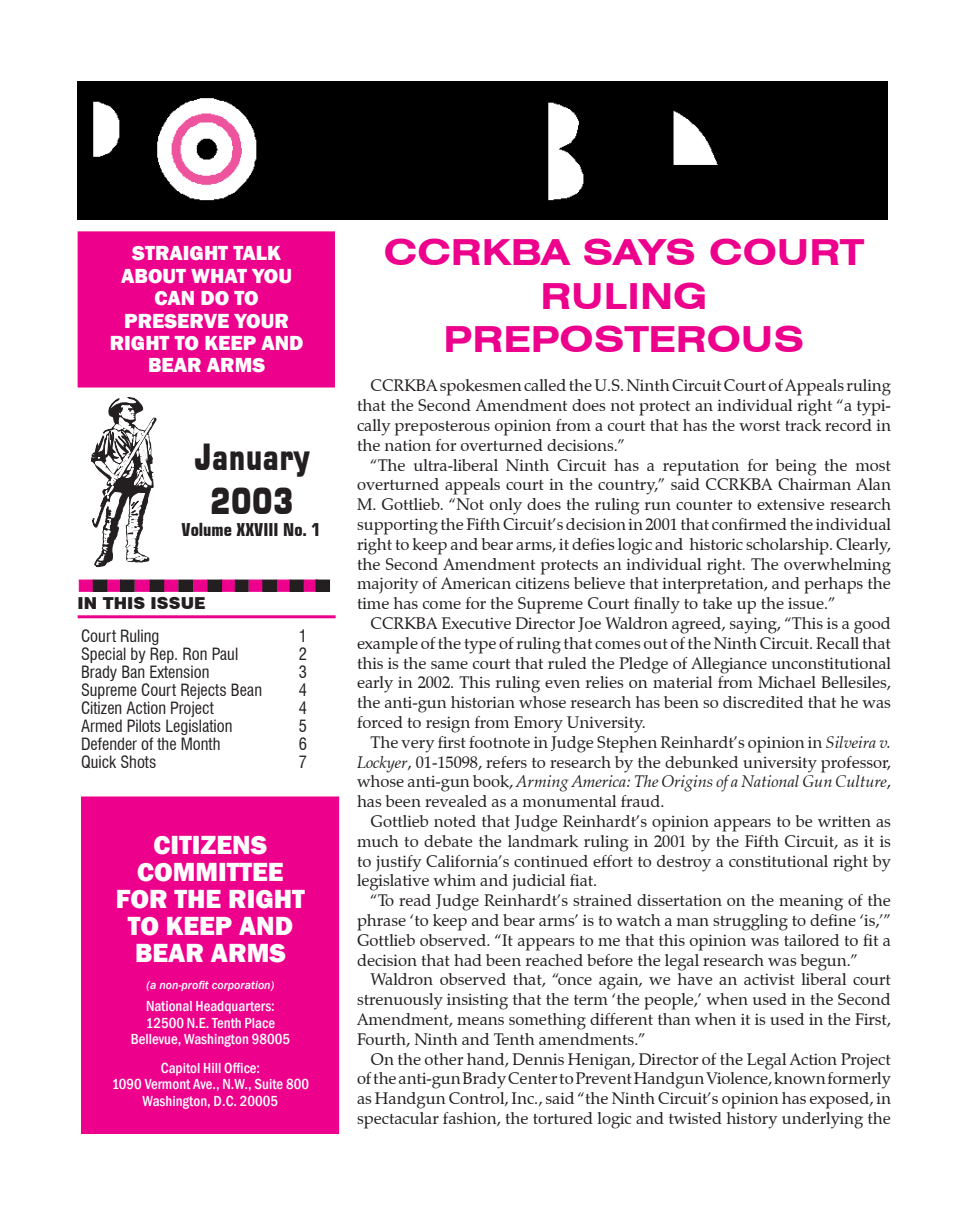
<style>
.page{position:relative;width:972px;height:1215px;background:#fff}
.page>*{position:absolute;margin:0;border:0;box-sizing:border-box;transform-origin:0 0}
.t1{font:700 expanded 36px/43.2px "Swiss 721 BT";color:#ec008c;text-align:center}
.t2{font:36px/43.2px "Square 721 Blk";color:#231f20;text-align:center;scale:.75 1}
.t3{font:800 27px/27px "Franklin Gothic";color:#fff;text-align:center}
.t4{font:800 21px/22.5px "Franklin Gothic";color:#fff;text-align:center}
.t5{font:700 condensed 18px "Square 721 BT";color:#231f20}
.t6{font:16.5px/19.8px "Zapf Calligraphic 801 BT";color:#231f20;text-align:justify}
.t7{font:condensed 16.5px "Swiss 721 BT";color:#231f20}
.t8{font:900 16.5px "Swiss 721 BT";color:#231f20}
.t9{font:500 condensed 15px/16.5px "Franklin Gothic";color:#fff;text-align:center}
.t10{font:italic 500 12px "Franklin Gothic";color:#fff}
.s1{font-style:italic}
</style>
<div class="page">
<div style="left:78px;top:231px;width:257px;height:157px;background:#ec008c;border:2px solid #ec008c"></div>
<div style="left:81px;top:796px;width:258px;height:338px;background:#ec008c"></div>
<svg style="left:91px;top:398px;width:65px;height:169px"></svg>
<img style="left:78px;top:81px;width:810px;height:139px">
<div style="left:79px;top:580px;width:14px;height:12px;background:#ec008c;border:1px solid #ec008c"></div>
<div style="left:107px;top:580px;width:14px;height:12px;background:#ec008c;border:1px solid #ec008c"></div>
<div style="left:135px;top:580px;width:15px;height:12px;background:#ec008c;border:1px solid #ec008c"></div>
<div style="left:164px;top:580px;width:14px;height:12px;background:#ec008c;border:1px solid #ec008c"></div>
<div style="left:193px;top:580px;width:15px;height:12px;background:#ec008c;border:1px solid #ec008c"></div>
<div style="left:221px;top:580px;width:14px;height:12px;background:#ec008c;border:1px solid #ec008c"></div>
<div style="left:248px;top:580px;width:15px;height:12px;background:#ec008c;border:1px solid #ec008c"></div>
<div style="left:276px;top:580px;width:15px;height:12px;background:#ec008c;border:1px solid #ec008c"></div>
<div style="left:93px;top:580px;width:14px;height:11px;background:#231f20"></div>
<div style="left:93px;top:580px;width:14px;height:12px;border:1px solid #231f20"></div>
<div style="left:121px;top:580px;width:13px;height:11px;background:#231f20"></div>
<div style="left:120px;top:580px;width:15px;height:12px;border:1px solid #231f20"></div>
<div style="left:150px;top:580px;width:14px;height:11px;background:#231f20"></div>
<div style="left:150px;top:580px;width:14px;height:12px;border:1px solid #231f20"></div>
<div style="left:179px;top:580px;width:13px;height:11px;background:#231f20"></div>
<div style="left:178px;top:580px;width:15px;height:12px;border:1px solid #231f20"></div>
<div style="left:208px;top:580px;width:14px;height:11px;background:#231f20"></div>
<div style="left:208px;top:580px;width:14px;height:12px;border:1px solid #231f20"></div>
<div style="left:235px;top:580px;width:13px;height:11px;background:#231f20"></div>
<div style="left:235px;top:580px;width:13px;height:12px;border:1px solid #231f20"></div>
<div style="left:263px;top:580px;width:13px;height:11px;background:#231f20"></div>
<div style="left:262px;top:580px;width:15px;height:12px;border:1px solid #231f20"></div>
<div style="left:290px;top:580px;width:14px;height:11px;background:#231f20"></div>
<div style="left:290px;top:580px;width:14px;height:12px;border:1px solid #231f20"></div>
<div style="left:304px;top:580px;width:14px;height:12px;background:#ec008c;border:1px solid #ec008c"></div>
<hr style="left:78px;top:615px;width:258px;height:3px;background:#ec008c">
<div style="left:316px;top:580px;width:14px;height:11px;background:#231f20"></div>
<div style="left:316px;top:580px;width:14px;height:12px;border:1px solid #231f20"></div>
<p class="t4" style="left:110px;top:242px;width:195px">STRAIGHT TALK<br>ABOUT WHAT YOU<br>CAN DO TO<br>PRESERVE YOUR<br>RIGHT TO KEEP AND<br>BEAR ARMS</p>
<h1 class="t2" style="left:194px;top:436px;width:155px">January<br>2003</h1>
<p class="t5" style="left:182px;top:519px;width:140px">Volume XXVIII No. 1</p>
<p class="t8" style="left:78px;top:593px;width:130px">IN THIS ISSUE</p>
<p class="t7" style="left:81px;top:626px;width:80px">Court Ruling</p>
<p class="t7" style="left:299px;top:626px;width:10px">1</p>
<p class="t7" style="left:81px;top:644px;width:159px">Special by Rep. Ron Paul</p>
<p class="t7" style="left:299px;top:644px;width:10px">2</p>
<p class="t7" style="left:81px;top:662px;width:130px">Brady Ban Extension</p>
<p class="t7" style="left:299px;top:662px;width:10px">3</p>
<p class="t7" style="left:81px;top:680px;width:183px">Supreme Court Rejects Bean</p>
<p class="t7" style="left:299px;top:680px;width:10px">4</p>
<p class="t7" style="left:81px;top:698px;width:134px">Citizen Action Project</p>
<p class="t7" style="left:299px;top:698px;width:10px">4</p>
<p class="t7" style="left:81px;top:716px;width:153px">Armed Pilots Legislation</p>
<p class="t7" style="left:299px;top:716px;width:10px">5</p>
<p class="t7" style="left:81px;top:734px;width:141px">Defender of the Month</p>
<p class="t7" style="left:299px;top:734px;width:10px">6</p>
<p class="t7" style="left:81px;top:752px;width:77px">Quick Shots</p>
<p class="t7" style="left:299px;top:752px;width:10px">7</p>
<h2 class="t3" style="left:116px;top:832px;width:191px">CITIZENS<br>COMMITTEE<br>FOR THE RIGHT<br>TO KEEP AND<br>BEAR ARMS</h2>
<p class="t10" style="left:147px;top:978px;width:129px">(a non-profit corporation)</p>
<p class="t9" style="left:131px;top:998px;width:161px">National Headquarters:<br>12500 N.E. Tenth Place<br>Bellevue, Washington 98005</p>
<p class="t9" style="left:112px;top:1059px;width:199px">Capitol Hill Office:<br>1090 Vermont Ave., N.W., Suite 800<br>Washington, D.C. 20005</p>
<h1 class="t1" style="left:384px;top:231px;width:482px">CCRKBA SAYS COURT<br>RULING<br>PREPOSTEROUS</h1>
<p class="t6" style="left:357px;top:376px;width:536px;text-indent:13px">CCRKBA spokesmen called the U.S. Ninth Circuit Court of Appeals ruling that the Second Amendment does not protect an individual right “a typi&shy;cally preposterous opinion from a court that has the worst track record in the nation for overturned decisions.”</p>
<p class="t6" style="left:357px;top:455px;width:536px;text-indent:13px">“The ultra-liberal Ninth Circuit has a reputation for being the most overturned appeals court in the country,” said CCRKBA Chairman Alan M. Gottlieb. “Not only does the ruling run counter to extensive research supporting the Fifth Circuit’s decision in 2001 that confirmed the individual right to keep and bear arms, it defies logic and historic scholarship. Clearly, the Second Amendment protects an individual right. The overwhelming majority of American citizens believe that interpretation, and perhaps the time has come for the Supreme Court finally to take up the issue.”</p>
<p class="t6" style="left:357px;top:613px;width:536px;text-indent:13px">CCRKBA Executive Director Joe Waldron agreed, saying, “This is a good example of the type of ruling that comes out of the Ninth Circuit. Recall that this is the same court that ruled the Pledge of Allegiance unconstitutional early in 2002. This ruling even relies on material from Michael Bellesiles, the anti-gun historian whose research has been so discredited that he was forced to resign from Emory University.</p>
<p class="t6" style="left:357px;top:732px;width:535px;text-indent:13px">The very first footnote in Judge Stephen Reinhardt’s opinion in <span class="s1">Silveira v.<br>Lockyer</span>, 01-15098, refers to research by the debunked university professor, whose anti-gun book, <span class="s1">Arming America: The Origins of a National Gun Culture</span>, has been revealed as a monumental fraud.</p>
<p class="t6" style="left:357px;top:811px;width:536px;text-indent:13px">Gottlieb noted that Judge Reinhardt’s opinion appears to be written as much to debate the landmark ruling in 2001 by the Fifth Circuit, as it is to justify California’s continued effort to destroy a constitutional right by legislative whim and judicial fiat.</p>
<p class="t6" style="left:357px;top:891px;width:535px;text-indent:13px">“To read Judge Reinhardt’s strained dissertation on the meaning of the phrase ‘to keep and bear arms’ is to watch a man struggling to define ‘is,’” Gottlieb observed. “It appears to me that this opinion was tailored to fit a decision that had been reached before the legal research was begun.”</p>
<p class="t6" style="left:357px;top:970px;width:536px;text-indent:13px">Waldron observed that, “once again, we have an activist liberal court strenuously insisting that the term ‘the people,’ when used in the Second Amendment, means something different than when it is used in the First, Fourth, Ninth and Tenth amendments.”</p>
<p class="t6" style="left:357px;top:1049px;width:535px;text-indent:13px">On the other hand, Dennis Henigan, Director of the Legal Action Project of the anti-gun Brady Center to Prevent Handgun Violence, known formerly as Handgun Control, Inc., said “the Ninth Circuit’s opinion has exposed, in spectacular fashion, the tortured logic and twisted history underlying the</p>
</div>
